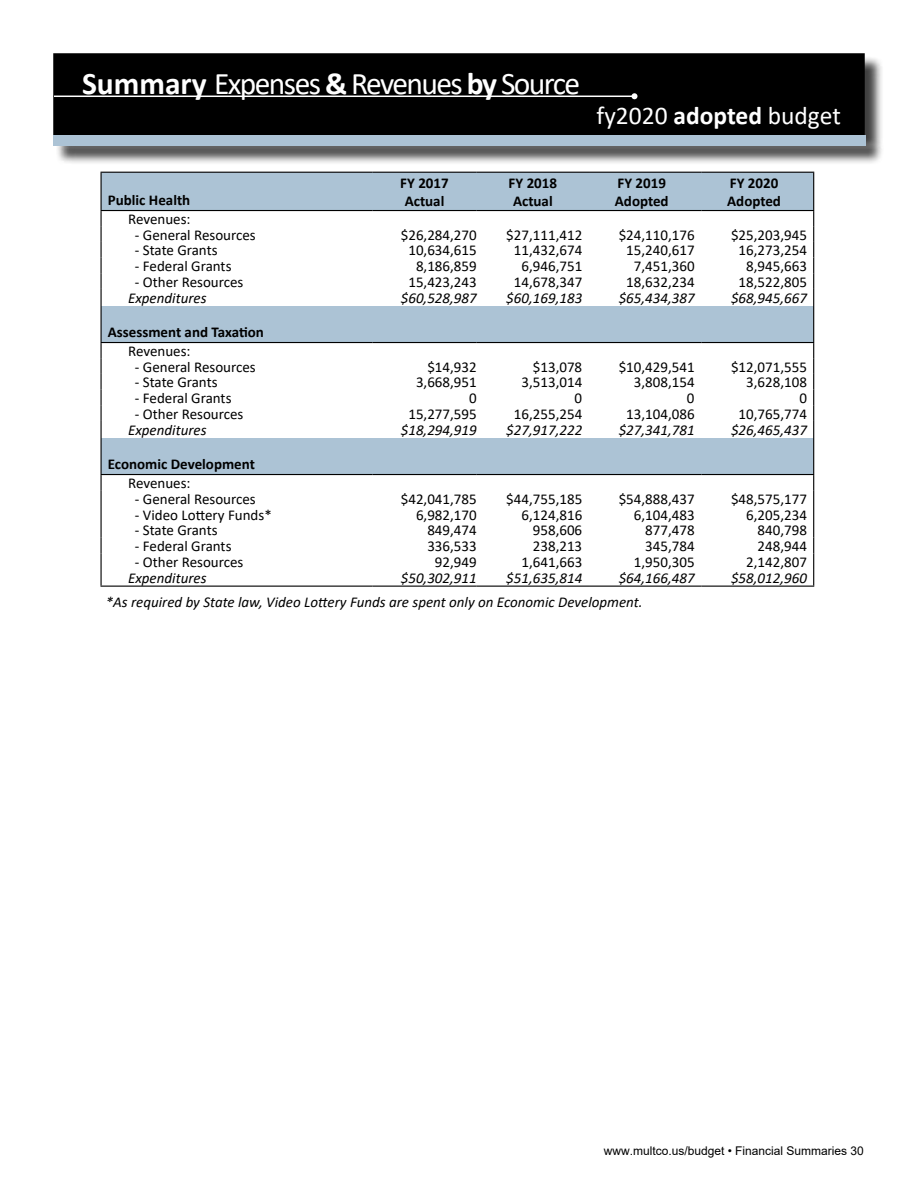
<style>
.page{position:relative;width:918px;height:1188px;background:#fff}
.page>*{position:absolute;margin:0;border:0;box-sizing:border-box;transform-origin:0 0}
.t1{font:31.5px "Calibri";letter-spacing:-.05em;color:#fff}
.t2{font:25.5px "Calibri";color:#fff}
.t3{font:15px "Calibri";color:#000}
.t4{font:italic 15px "Calibri";color:#000}
.t5{font:700 15px/18px "Calibri";color:#000}
.t6{font:12px "Arial";color:#000}
.s1{font-weight:700}
</style>
<div class="page">
<div style="left:54px;top:54px;width:810px;height:80px;background:#000"></div>
<div style="left:53px;top:53px;width:812px;height:82px;border:2px solid #000"></div>
<hr style="left:54px;top:96px;width:580px;height:1px;background:#fff">
<svg style="left:632px;top:93px;width:6px;height:6px"></svg>
<div style="left:56px;top:138px;width:828px;height:27px;background:#000;opacity:.75"></div>
<div style="left:53px;top:135px;width:812px;height:10px;background:#acc3d5"></div>
<svg style="left:102px;top:173px;width:711px;height:301px"></svg>
<hr style="left:100px;top:173px;width:2px;height:37px;background:#000">
<hr style="left:100px;top:172px;width:272px;height:1px;background:#000">
<hr style="left:100px;top:210px;width:272px;height:1px;background:#000">
<svg style="left:100px;top:211px;width:2px;height:95px"></svg>
<svg style="left:813px;top:211px;width:1px;height:95px"></svg>
<hr style="left:100px;top:306px;width:2px;height:36px;background:#000">
<hr style="left:813px;top:306px;width:1px;height:36px;background:#000">
<hr style="left:100px;top:342px;width:272px;height:1px;background:#000">
<hr style="left:372px;top:342px;width:105px;height:1px;background:#000">
<hr style="left:477px;top:342px;width:112px;height:1px;background:#000">
<hr style="left:589px;top:342px;width:112px;height:1px;background:#000">
<hr style="left:701px;top:342px;width:113px;height:1px;background:#000">
<svg style="left:100px;top:343px;width:2px;height:95px"></svg>
<svg style="left:813px;top:343px;width:1px;height:95px"></svg>
<hr style="left:100px;top:438px;width:2px;height:36px;background:#000">
<hr style="left:813px;top:438px;width:1px;height:36px;background:#000">
<hr style="left:100px;top:474px;width:272px;height:1px;background:#000">
<hr style="left:372px;top:474px;width:105px;height:1px;background:#000">
<hr style="left:589px;top:474px;width:112px;height:1px;background:#000">
<hr style="left:701px;top:474px;width:113px;height:1px;background:#000">
<svg style="left:100px;top:475px;width:2px;height:111px"></svg>
<hr style="left:100px;top:586px;width:272px;height:1px;background:#000">
<hr style="left:372px;top:586px;width:105px;height:1px;background:#000">
<hr style="left:589px;top:586px;width:112px;height:1px;background:#000">
<hr style="left:701px;top:586px;width:113px;height:1px;background:#000">
<svg style="left:813px;top:475px;width:1px;height:111px"></svg>
<hr style="left:477px;top:474px;width:112px;height:1px;background:#000">
<hr style="left:477px;top:586px;width:112px;height:1px;background:#000">
<hr style="left:372px;top:172px;width:105px;height:1px;background:#000">
<hr style="left:477px;top:172px;width:112px;height:1px;background:#000">
<hr style="left:589px;top:172px;width:112px;height:1px;background:#000">
<hr style="left:701px;top:172px;width:113px;height:1px;background:#000">
<hr style="left:813px;top:173px;width:1px;height:37px;background:#000">
<hr style="left:372px;top:210px;width:105px;height:1px;background:#000">
<hr style="left:477px;top:210px;width:112px;height:1px;background:#000">
<hr style="left:589px;top:210px;width:112px;height:1px;background:#000">
<hr style="left:701px;top:210px;width:113px;height:1px;background:#000">
<h1 class="t1" style="left:82px;top:61px;width:500px"><span class="s1">Summary</span> Expenses <span class="s1">&amp;</span> Revenues <span class="s1">by</span> Source</h1>
<h2 class="t2" style="left:597px;top:98px;width:246px">fy2020 <span class="s1">adopted</span> budget</h2>
<p class="t5" style="left:108px;top:191px;width:84px">Public Health</p>
<p class="t5" style="left:400px;top:174px;width:50px">FY 2017<br>Actual</p>
<p class="t5" style="left:509px;top:174px;width:50px">FY 2018<br>Actual</p>
<p class="t5" style="left:615px;top:174px;width:55px">FY 2019<br>Adopted</p>
<p class="t5" style="left:727px;top:174px;width:55px">FY 2020<br>Adopted</p>
<p class="t3" style="left:128px;top:209px;width:64px">Revenues:</p>
<p class="t3" style="left:135px;top:224px;width:122px">- General Resources</p>
<p class="t3" style="left:401px;top:224px;width:77px">$26,284,270</p>
<p class="t3" style="left:506px;top:224px;width:77px">$27,111,412</p>
<p class="t3" style="left:619px;top:224px;width:77px">$24,110,176</p>
<p class="t3" style="left:731px;top:224px;width:77px">$25,203,945</p>
<p class="t3" style="left:135px;top:240px;width:84px">- State Grants</p>
<p class="t3" style="left:408px;top:240px;width:70px">10,634,615</p>
<p class="t3" style="left:514px;top:240px;width:70px">11,432,674</p>
<p class="t3" style="left:626px;top:240px;width:70px">15,240,617</p>
<p class="t3" style="left:739px;top:240px;width:70px">16,273,254</p>
<p class="t3" style="left:135px;top:256px;width:98px">- Federal Grants</p>
<p class="t3" style="left:416px;top:256px;width:62px">8,186,859</p>
<p class="t3" style="left:522px;top:256px;width:62px">6,946,751</p>
<p class="t3" style="left:634px;top:256px;width:62px">7,451,360</p>
<p class="t3" style="left:746px;top:256px;width:62px">8,945,663</p>
<p class="t3" style="left:135px;top:271px;width:110px">- Other Resources</p>
<p class="t3" style="left:408px;top:271px;width:70px">15,423,243</p>
<p class="t3" style="left:514px;top:271px;width:70px">14,678,347</p>
<p class="t3" style="left:626px;top:271px;width:70px">18,632,234</p>
<p class="t3" style="left:739px;top:271px;width:70px">18,522,805</p>
<p class="t4" style="left:128px;top:288px;width:80px">Expenditures</p>
<p class="t4" style="left:401px;top:288px;width:77px">$60,528,987</p>
<p class="t4" style="left:506px;top:288px;width:77px">$60,169,183</p>
<p class="t4" style="left:619px;top:288px;width:77px">$65,434,387</p>
<p class="t4" style="left:731px;top:288px;width:77px">$68,945,667</p>
<p class="t5" style="left:108px;top:323px;width:158px">Assessment and Taxation</p>
<p class="t3" style="left:128px;top:341px;width:64px">Revenues:</p>
<p class="t3" style="left:135px;top:356px;width:122px">- General Resources</p>
<p class="t3" style="left:427px;top:356px;width:51px">$14,932</p>
<p class="t3" style="left:533px;top:356px;width:51px">$13,078</p>
<p class="t3" style="left:619px;top:356px;width:77px">$10,429,541</p>
<p class="t3" style="left:731px;top:356px;width:77px">$12,071,555</p>
<p class="t3" style="left:135px;top:372px;width:84px">- State Grants</p>
<p class="t3" style="left:416px;top:372px;width:62px">3,668,951</p>
<p class="t3" style="left:522px;top:372px;width:62px">3,513,014</p>
<p class="t3" style="left:634px;top:372px;width:62px">3,808,154</p>
<p class="t3" style="left:746px;top:372px;width:62px">3,628,108</p>
<p class="t3" style="left:135px;top:388px;width:98px">- Federal Grants</p>
<p class="t3" style="left:469px;top:388px;width:9px">0</p>
<p class="t3" style="left:575px;top:388px;width:9px">0</p>
<p class="t3" style="left:687px;top:388px;width:9px">0</p>
<p class="t3" style="left:799px;top:388px;width:9px">0</p>
<p class="t3" style="left:135px;top:403px;width:110px">- Other Resources</p>
<p class="t3" style="left:408px;top:403px;width:70px">15,277,595</p>
<p class="t3" style="left:514px;top:403px;width:70px">16,255,254</p>
<p class="t3" style="left:626px;top:403px;width:70px">13,104,086</p>
<p class="t3" style="left:739px;top:403px;width:70px">10,765,774</p>
<p class="t4" style="left:128px;top:420px;width:80px">Expenditures</p>
<p class="t4" style="left:401px;top:420px;width:77px">$18,294,919</p>
<p class="t4" style="left:506px;top:420px;width:77px">$27,917,222</p>
<p class="t4" style="left:619px;top:420px;width:77px">$27,341,781</p>
<p class="t4" style="left:731px;top:420px;width:77px">$26,465,437</p>
<p class="t5" style="left:108px;top:455px;width:149px">Economic Development</p>
<p class="t3" style="left:128px;top:473px;width:64px">Revenues:</p>
<p class="t3" style="left:135px;top:489px;width:122px">- General Resources</p>
<p class="t3" style="left:401px;top:489px;width:77px">$42,041,785</p>
<p class="t3" style="left:506px;top:489px;width:77px">$44,755,185</p>
<p class="t3" style="left:619px;top:489px;width:77px">$54,888,437</p>
<p class="t3" style="left:731px;top:489px;width:77px">$48,575,177</p>
<p class="t3" style="left:135px;top:505px;width:138px">- Video Lottery Funds*</p>
<p class="t3" style="left:416px;top:505px;width:62px">6,982,170</p>
<p class="t3" style="left:522px;top:505px;width:62px">6,124,816</p>
<p class="t3" style="left:634px;top:505px;width:62px">6,104,483</p>
<p class="t3" style="left:746px;top:505px;width:62px">6,205,234</p>
<p class="t3" style="left:135px;top:520px;width:84px">- State Grants</p>
<p class="t3" style="left:427px;top:520px;width:51px">849,474</p>
<p class="t3" style="left:533px;top:520px;width:51px">958,606</p>
<p class="t3" style="left:645px;top:520px;width:51px">877,478</p>
<p class="t3" style="left:758px;top:520px;width:51px">840,798</p>
<p class="t3" style="left:135px;top:536px;width:98px">- Federal Grants</p>
<p class="t3" style="left:427px;top:536px;width:51px">336,533</p>
<p class="t3" style="left:533px;top:536px;width:51px">238,213</p>
<p class="t3" style="left:645px;top:536px;width:51px">345,784</p>
<p class="t3" style="left:758px;top:536px;width:51px">248,944</p>
<p class="t3" style="left:135px;top:551px;width:110px">- Other Resources</p>
<p class="t3" style="left:435px;top:551px;width:43px">92,949</p>
<p class="t3" style="left:522px;top:551px;width:62px">1,641,663</p>
<p class="t3" style="left:634px;top:551px;width:62px">1,950,305</p>
<p class="t3" style="left:746px;top:551px;width:62px">2,142,807</p>
<p class="t4" style="left:128px;top:568px;width:80px">Expenditures</p>
<p class="t4" style="left:401px;top:568px;width:77px">$50,302,911</p>
<p class="t4" style="left:506px;top:568px;width:77px">$51,635,814</p>
<p class="t4" style="left:619px;top:568px;width:77px">$64,166,487</p>
<p class="t4" style="left:731px;top:568px;width:77px">$58,012,960</p>
<p class="t4" style="left:106px;top:591px;width:538px">*As required by State law, Video Lottery Funds are spent only on Economic Development.</p>
<p class="t6" style="left:604px;top:1143px;width:262px">www.multco.us/budget • Financial Summaries 30</p>
</div>
